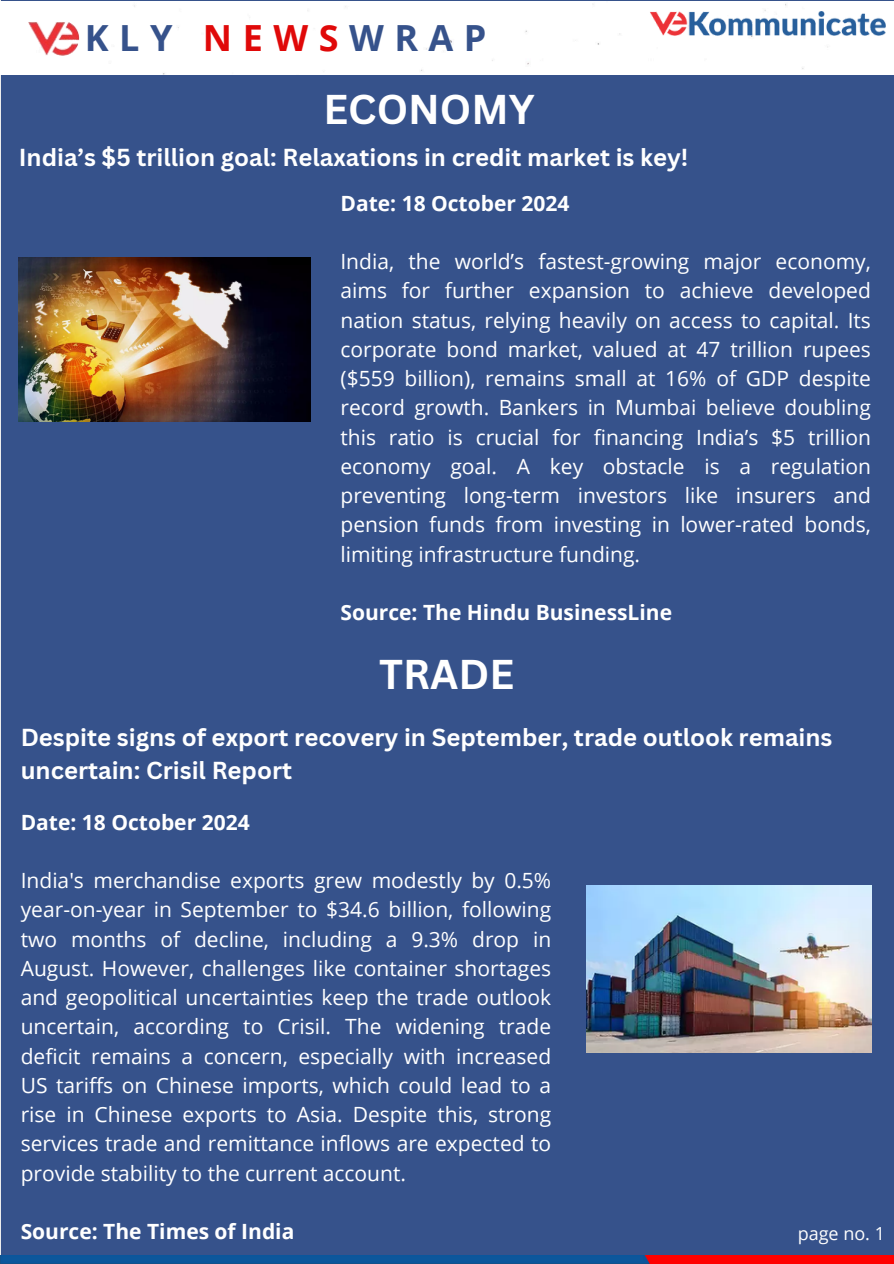
<style>
.page{position:relative;width:894px;height:1264px;background:#fff}
.page>*{position:absolute;margin:0;border:0;box-sizing:border-box;transform-origin:0 0}
.t1{font:700 40.5px "Canva Sans";color:#fff}
.t2{font:700 36px "Open Sans";letter-spacing:.29em;color:#36528b}
.t3{font:700 23.85px/32.7px "Canva Sans";color:#fff}
.t4{font:21px/29.2px "Open Sans";color:#fff;text-align:justify}
.t5{font:700 21px "Open Sans";color:#fff}
.t6{font:18px "Open Sans";color:#fefefe}
.s1{color:#e00909}
</style>
<div class="page">
<div style="left:1px;top:0;width:892px;height:1263px;background:#36528b"></div>
<div style="left:1px;top:2px;width:892px;height:73px;background:#fff"></div>
<img style="left:0;top:1255px;width:893px;height:8px">
<img style="left:27px;top:22px;width:53px;height:35px">
<img style="left:647px;top:12px;width:238px;height:27px">
<img style="left:19px;top:258px;width:291px;height:164px">
<img style="left:586px;top:885px;width:285px;height:167px">
<p class="t2" style="left:85px;top:13px;width:403px">KLY <span class="s1">NEWS</span>WRAP</p>
<p class="t1" style="left:323px;top:80px;width:213px">ECONOMY</p>
<p class="t3" style="left:19px;top:140px;width:671px">India’s $5 trillion goal: Relaxations in credit market is key!</p>
<h4 class="t5" style="left:340px;top:188px;width:230px">Date: 18 October 2024</h4>
<h5 class="t4" style="left:340px;top:246px;width:532px">India, the world’s fastest-growing major economy, aims for further expansion to achieve developed nation status, relying heavily on access to capital. Its corporate bond market, valued at 47 trillion rupees ($559 billion), remains small at 16% of GDP despite record growth. Bankers in Mumbai believe doubling this ratio is crucial for financing India’s $5 trillion economy goal. A key obstacle is a regulation preventing long-term investors like insurers and pension funds from investing in lower-rated bonds, limiting infrastructure funding.</h5>
<h4 class="t5" style="left:340px;top:597px;width:333px">Source: The Hindu BusinessLine</h4>
<p class="t1" style="left:379px;top:645px;width:136px">TRADE</p>
<p class="t3" style="left:21px;top:720px;width:813px">Despite signs of export recovery in September, trade outlook remains uncertain: Crisil Report</p>
<p class="t5" style="left:21px;top:807px;width:230px">Date: 18 October 2024</p>
<h2 class="t4" style="left:21px;top:865px;width:532px">India's merchandise exports grew modestly by 0.5% year-on-year in September to $34.6 billion, following two months of decline, including a 9.3% drop in August. However, challenges like container shortages and geopolitical uncertainties keep the trade outlook uncertain, according to Crisil. The widening trade deficit remains a concern, especially with increased US tariffs on Chinese imports, which could lead to a rise in Chinese exports to Asia. Despite this, strong services trade and remittance inflows are expected to provide stability to the current account.</h2>
<p class="t5" style="left:21px;top:1216px;width:275px">Source: The Times of India</p>
<h3 class="t6" style="left:797px;top:1220px;width:89px">page no. 1</h3>
</div>
